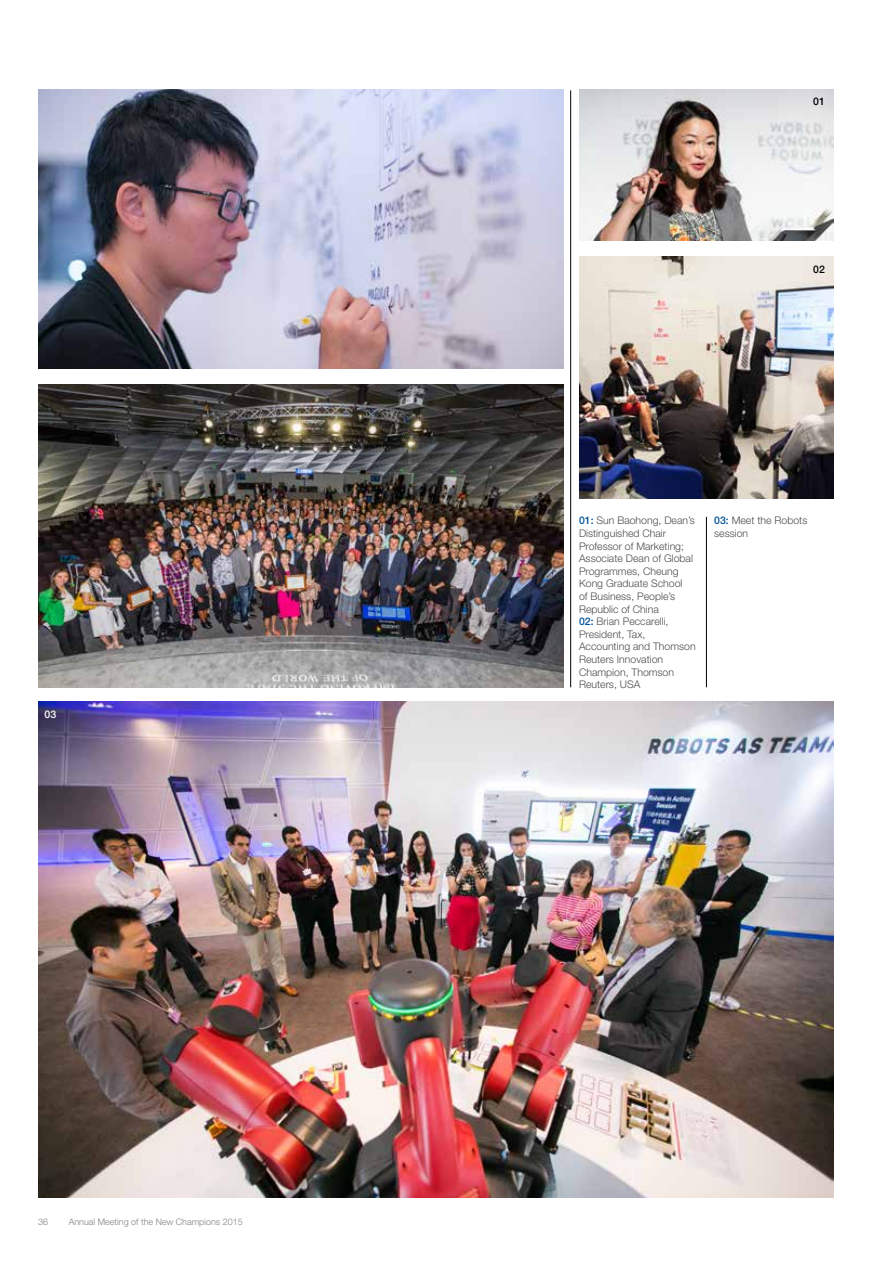
<style>
.page{position:relative;width:893px;height:1263px;background:#fff}
.page>*{position:absolute;margin:0;border:0;box-sizing:border-box;transform-origin:0 0}
.t1{font:300 10.5px/12.6px "Helvetica Neue LT Pro";color:#4d4d4f}
.t2{font:500 10.5px "Helvetica Neue LT Pro";color:#000}
.t3{font:500 10.5px "Helvetica Neue LT Pro";color:#fff}
.t4{font:300 9px "Helvetica Neue LT Pro";color:#808285}
.s1{font-weight:500;color:#00539b}
</style>
<div class="page">
<img style="left:38px;top:89px;width:525px;height:279px">
<img style="left:38px;top:384px;width:525px;height:303px">
<img style="left:579px;top:89px;width:254px;height:152px">
<img style="left:579px;top:257px;width:254px;height:242px">
<hr style="left:706px;top:517px;width:1px;height:170px;background:#000">
<hr style="left:570px;top:90px;width:1px;height:597px;background:#000">
<img style="left:38px;top:702px;width:795px;height:495px">
<p class="t3" style="left:45px;top:708px;width:13px">03</p>
<p class="t4" style="left:38px;top:1216px;width:12px">36</p>
<p class="t4" style="left:69px;top:1216px;width:176px">Annual Meeting of the New Champions 2015</p>
<p class="t2" style="left:813px;top:95px;width:13px">01</p>
<p class="t2" style="left:813px;top:263px;width:13px">02</p>
<p class="t1" style="left:579px;top:514px;width:118px"><span class="s1">01:</span> Sun Baohong, Dean’s<br>Distinguished Chair<br>Professor of Marketing;<br>Associate Dean of Global<br>Programmes, Cheung<br>Kong Graduate School<br>of Business, People’s<br>Republic of China<br><span class="s1">02:</span> Brian Peccarelli,<br>President, Tax,<br>Accounting and Thomson<br>Reuters Innovation<br>Champion, Thomson<br>Reuters, USA</p>
<p class="t1" style="left:714px;top:514px;width:95px"><span class="s1">03:</span> Meet the Robots session</p>
</div>
